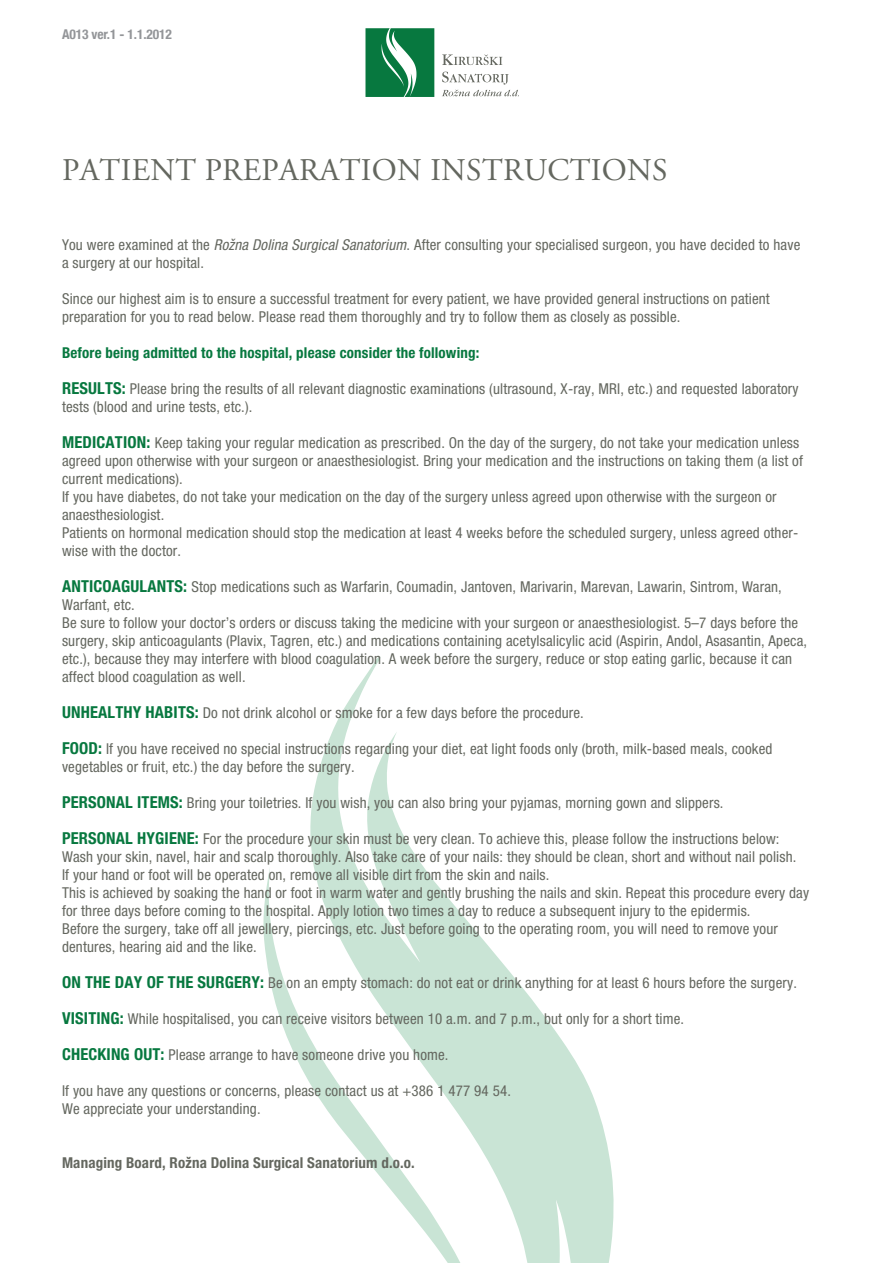
<style>
.page{position:relative;width:893px;height:1263px;background:#fff}
.page>*{position:absolute;margin:0;border:0;box-sizing:border-box;transform-origin:0 0}
.t1{font:31.5px "Adobe Garamond Pro";letter-spacing:.01em;color:#64675f}
.t2{font:condensed 15px/18px "Helvetica Neue LT Pro";letter-spacing:.01em;color:#64675f}
.t3{font:700 condensed 15px "Helvetica Neue LT Pro";letter-spacing:.01em;color:#07783f}
.t4{font:700 condensed 15px "Helvetica Neue LT Pro";letter-spacing:.01em;color:#64675f}
.t5{font:700 condensed 13.5px "Helvetica Neue";letter-spacing:-.01em;color:#939598}
.s1{font-style:italic}
.s2{font-weight:700;font-size:16.5px;color:#07783f}
</style>
<div class="page">
<svg style="left:310px;top:657px;width:304px;height:606px"></svg>
<svg style="left:263px;top:867px;width:226px;height:396px"></svg>
<svg style="left:365px;top:28px;width:69px;height:69px;background:#2c8c5c"></svg>
<svg style="left:442px;top:72px;width:77px;height:24px"></svg>
<svg style="left:442px;top:54px;width:60px;height:11px"></svg>
<p class="t5" style="left:62px;top:23px;width:111px">A013 ver.1 - 1.1.2012</p>
<h1 class="t1" style="left:62px;top:151px;width:607px">PATIENT PREPARATION INSTRUCTIONS</h1>
<p class="t2" style="left:62px;top:235px;width:740px">You were examined at the <span class="s1">Rožna Dolina Surgical Sanatorium</span>. After consulting your specialised surgeon, you have decided to have a surgery at our hospital.</p>
<p class="t2" style="left:62px;top:289px;width:709px">Since our highest aim is to ensure a successful treatment for every patient, we have provided general instructions on patient preparation for you to read below. Please read them thoroughly and try to follow them as closely as possible.</p>
<p class="t3" style="left:62px;top:343px;width:419px">Before being admitted to the hospital, please consider the following:</p>
<p class="t2" style="left:62px;top:379px;width:738px"><span class="s2">RESULTS:</span> Please bring the results of all relevant diagnostic examinations (ultrasound, X-ray, MRI, etc.) and requested laboratory tests (blood and urine tests, etc.).</p>
<p class="t2" style="left:62px;top:433px;width:742px"><span class="s2">MEDICATION:</span> Keep taking your regular medication as prescribed. On the day of the surgery, do not take your medication unless agreed upon otherwise with your surgeon or anaesthesiologist. Bring your medication and the instructions on taking them (a list of current medications).<br>If you have diabetes, do not take your medication on the day of the surgery unless agreed upon otherwise with the surgeon or anaesthesiologist.<br>Patients on hormonal medication should stop the medication at least 4 weeks before the scheduled surgery, unless agreed other&shy;wise with the doctor.</p>
<p class="t2" style="left:62px;top:577px;width:747px"><span class="s2">ANTICOAGULANTS:</span> Stop medications such as Warfarin, Coumadin, Jantoven, Marivarin, Marevan, Lawarin, Sintrom, Waran, Warfant, etc.<br>Be sure to follow your doctor’s orders or discuss taking the medicine with your surgeon or anaesthesiologist. 5–7 days before the surgery, skip anticoagulants (Plavix, Tagren, etc.) and medications containing acetylsalicylic acid (Aspirin, Andol, Asasantin, Apeca, etc.), because they may interfere with blood coagulation. A week before the surgery, reduce or stop eating garlic, because it can affect blood coagulation as well.</p>
<p class="t2" style="left:62px;top:703px;width:523px"><span class="s2">UNHEALTHY HABITS:</span> Do not drink alcohol or smoke for a few days before the procedure.</p>
<p class="t2" style="left:62px;top:739px;width:712px"><span class="s2">FOOD:</span> If you have received no special instructions regarding your diet, eat light foods only (broth, milk-based meals, cooked vegetables or fruit, etc.) the day before the surgery.</p>
<p class="t2" style="left:62px;top:793px;width:663px"><span class="s2">PERSONAL ITEMS:</span> Bring your toiletries. If you wish, you can also bring your pyjamas, morning gown and slippers.</p>
<p class="t2" style="left:62px;top:829px;width:749px"><span class="s2">PERSONAL HYGIENE:</span> For the procedure your skin must be very clean. To achieve this, please follow the instructions below:<br>Wash your skin, navel, hair and scalp thoroughly. Also take care of your nails: they should be clean, short and without nail polish.<br>If your hand or foot will be operated on, remove all visible dirt from the skin and nails.<br>This is achieved by soaking the hand or foot in warm water and gently brushing the nails and skin. Repeat this procedure every day for three days before coming to the hospital. Apply lotion two times a day to reduce a subsequent injury to the epidermis.<br>Before the surgery, take off all jewellery, piercings, etc. Just before going to the operating room, you will need to remove your dentures, hearing aid and the like.</p>
<p class="t2" style="left:62px;top:973px;width:736px"><span class="s2">ON THE DAY OF THE SURGERY:</span> Be on an empty stomach: do not eat or drink anything for at least 6 hours before the surgery.</p>
<p class="t2" style="left:62px;top:1009px;width:623px"><span class="s2">VISITING:</span> While hospitalised, you can receive visitors between 10 a.m. and 7 p.m., but only for a short time.</p>
<p class="t2" style="left:62px;top:1045px;width:388px"><span class="s2">CHECKING OUT:</span> Please arrange to have someone drive you home.</p>
<p class="t2" style="left:62px;top:1081px;width:450px">If you have any questions or concerns, please contact us at +386 1 477 94 54.<br>We appreciate your understanding.</p>
<p class="t4" style="left:62px;top:1153px;width:354px">Managing Board, Rožna Dolina Surgical Sanatorium d.o.o.</p>
</div>
